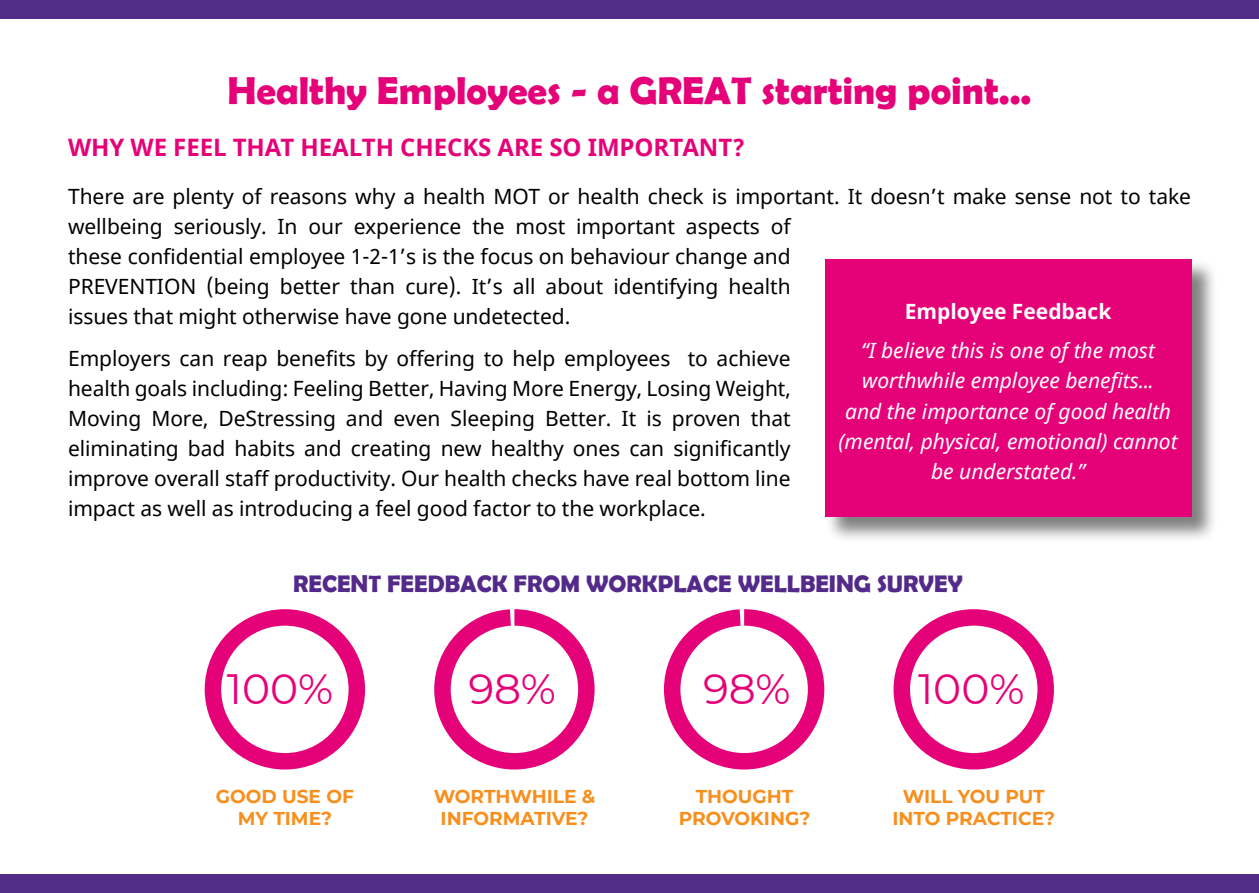
<style>
.page{position:relative;width:1259px;height:893px;background:#fff}
.page>*{position:absolute;margin:0;border:0;box-sizing:border-box;transform-origin:0 0}
.t1{font:42.3px "Montserrat";color:#e50278}
.t2{font:700 39px "Berlin Sans FB Demi";color:#e50278}
.t3{font:700 24px "Berlin Sans FB Demi";color:#532a8a}
.t4{font:700 24px "Noto Sans";letter-spacing:-.005em;color:#e50278}
.t5{font:21px/30px "Noto Sans";letter-spacing:-.005em;color:#000}
.t6{font:italic 21px/30.3px "Noto Sans";color:#fff;text-align:center}
.t7{font:700 21px "Noto Sans";color:#fff}
.t8{font:700 18.6px/22.2px "Montserrat";color:#f88f1c;text-align:center}
</style>
<div class="page">
<div style="left:0;top:0;width:1259px;height:18px;background:#522c87"></div>
<div style="left:0;top:875px;width:1259px;height:18px;background:#522c87"></div>
<div style="left:824px;top:258px;width:393px;height:284px;background:#000;opacity:.5"></div>
<div style="left:824px;top:259px;width:367px;height:258px;background:#e50278"></div>
<svg style="left:664px;top:609px;width:160px;height:160px"></svg>
<svg style="left:205px;top:609px;width:160px;height:160px"></svg>
<svg style="left:893px;top:609px;width:161px;height:160px"></svg>
<svg style="left:434px;top:609px;width:160px;height:160px"></svg>
<h2 class="t2" style="left:227px;top:68px;width:805px">Healthy Employees - a GREAT starting point...</h2>
<p class="t4" style="left:68px;top:130px;width:678px">WHY WE FEEL THAT HEALTH CHECKS ARE SO IMPORTANT?</p>
<p class="t5" style="left:68px;top:182px;width:1124px">There are plenty of reasons why a health MOT or health check is important. It doesn’t make sense not to take wellbeing seriously. In our experience the most important aspects of<br>these confidential employee 1-2-1’s is the focus on behaviour change and<br>PREVENTION (being better than cure). It’s all about identifying health<br>issues that might otherwise have gone undetected.</p>
<p class="t5" style="left:68px;top:344px;width:724px;text-align:justify">Employers can reap benefits by offering to help employees to achieve health goals including: Feeling Better, Having More Energy, Losing Weight, Moving More, DeStressing and even Sleeping Better. It is proven that eliminating bad habits and creating new healthy ones can significantly improve overall staff productivity. Our health checks have real bottom line impact as well as introducing a feel good factor to the workplace.</p>
<p class="t7" style="left:905px;top:297px;width:208px">Employee Feedback</p>
<p class="t6" style="left:838px;top:335px;width:341px">“I believe this is one of the most worthwhile employee benefits...<br>and the importance of good health (mental, physical, emotional) cannot be understated.”</p>
<p class="t3" style="left:293px;top:570px;width:671px">RECENT FEEDBACK FROM WORKPLACE WELLBEING SURVEY</p>
<h1 class="t1" style="left:227px;top:660px;width:108px">100%</h1>
<p class="t8" style="left:216px;top:784px;width:140px">GOOD USE OF<br>MY TIME?</p>
<h1 class="t1" style="left:468px;top:660px;width:89px">98%</h1>
<p class="t8" style="left:434px;top:784px;width:163px">WORTHWHILE &amp;<br>INFORMATIVE?</p>
<h1 class="t1" style="left:703px;top:660px;width:89px">98%</h1>
<p class="t8" style="left:678px;top:784px;width:133px">THOUGHT<br>PROVOKING?</p>
<h1 class="t1" style="left:918px;top:660px;width:108px">100%</h1>
<p class="t8" style="left:892px;top:784px;width:164px">WILL YOU PUT<br>INTO PRACTICE?</p>
</div>
